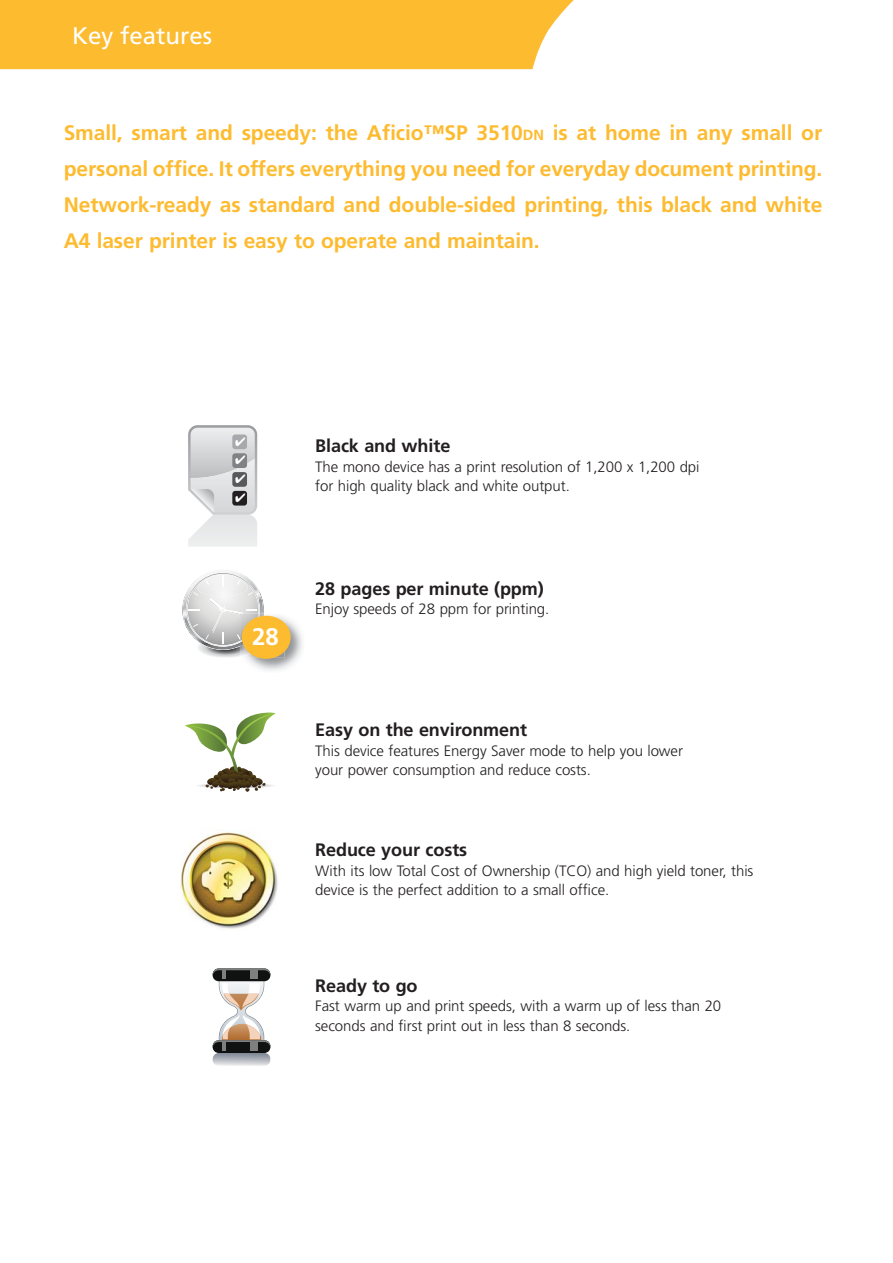
<style>
.page{position:relative;width:893px;height:1263px;background:#fff}
.page>*{position:absolute;margin:0;border:0;box-sizing:border-box;transform-origin:0 0}
.t1{font:24px "Frutiger";color:#fff}
.t2{font:700 24px "Frutiger";color:#fff}
.t3{font:700 21px/36px "Frutiger";letter-spacing:-.005em;color:#fdbb30;text-align:justify}
.t4{font:700 18px "Frutiger";letter-spacing:-.005em;color:#231f20}
.t5{font:300 15px/19.5px "Frutiger";letter-spacing:-.005em;color:#231f20}
.s1{font-size:14.7px}
</style>
<div class="page">
<svg style="left:185px;top:713px;width:91px;height:79px"></svg>
<img style="left:180px;top:831px;width:98px;height:98px">
<img style="left:247px;top:618px;width:56px;height:53px">
<img style="left:264px;top:615px;width:21px;height:43px">
<svg style="left:182px;top:571px;width:82px;height:87px"></svg>
<div style="left:242px;top:616px;width:49px;height:43px;background:#fdbb30;border-radius:50%"></div>
<svg style="left:212px;top:968px;width:58px;height:98px"></svg>
<div style="left:0;top:0;width:574px;height:70px;background:#fdbb30"></div>
<svg style="left:188px;top:425px;width:69px;height:122px"></svg>
<h1 class="t1" style="left:72px;top:26px;width:142px">Key features</h1>
<p class="t3" style="left:64px;top:116px;width:760px">Small, smart and speedy: the Aficio™SP 3510<span class="s1">DN</span> is at home in any small or personal office. It offers everything you need for everyday document printing.<br>Network-ready as standard and double-sided printing, this black and white A4 laser printer is easy to operate and maintain.</p>
<p class="t4" style="left:315px;top:439px;width:137px">Black and white</p>
<p class="t5" style="left:315px;top:458px;width:386px">The mono device has a print resolution of 1,200 x 1,200 dpi for high quality black and white output.</p>
<h1 class="t2" style="left:252px;top:627px;width:28px">28</h1>
<p class="t4" style="left:315px;top:581px;width:230px">28 pages per minute (ppm)</p>
<p class="t5" style="left:315px;top:600px;width:236px">Enjoy speeds of 28 ppm for printing.</p>
<p class="t4" style="left:315px;top:723px;width:213px">Easy on the environment</p>
<p class="t5" style="left:315px;top:742px;width:369px">This device features Energy Saver mode to help you lower your power consumption and reduce costs.</p>
<p class="t4" style="left:315px;top:843px;width:154px">Reduce your costs</p>
<p class="t5" style="left:315px;top:862px;width:440px">With its low Total Cost of Ownership (TCO) and high yield toner, this device is the perfect addition to a small office.</p>
<p class="t4" style="left:315px;top:978px;width:104px">Ready to go</p>
<p class="t5" style="left:315px;top:997px;width:408px">Fast warm up and print speeds, with a warm up of less than 20 seconds and first print out in less than 8 seconds.</p>
</div>
